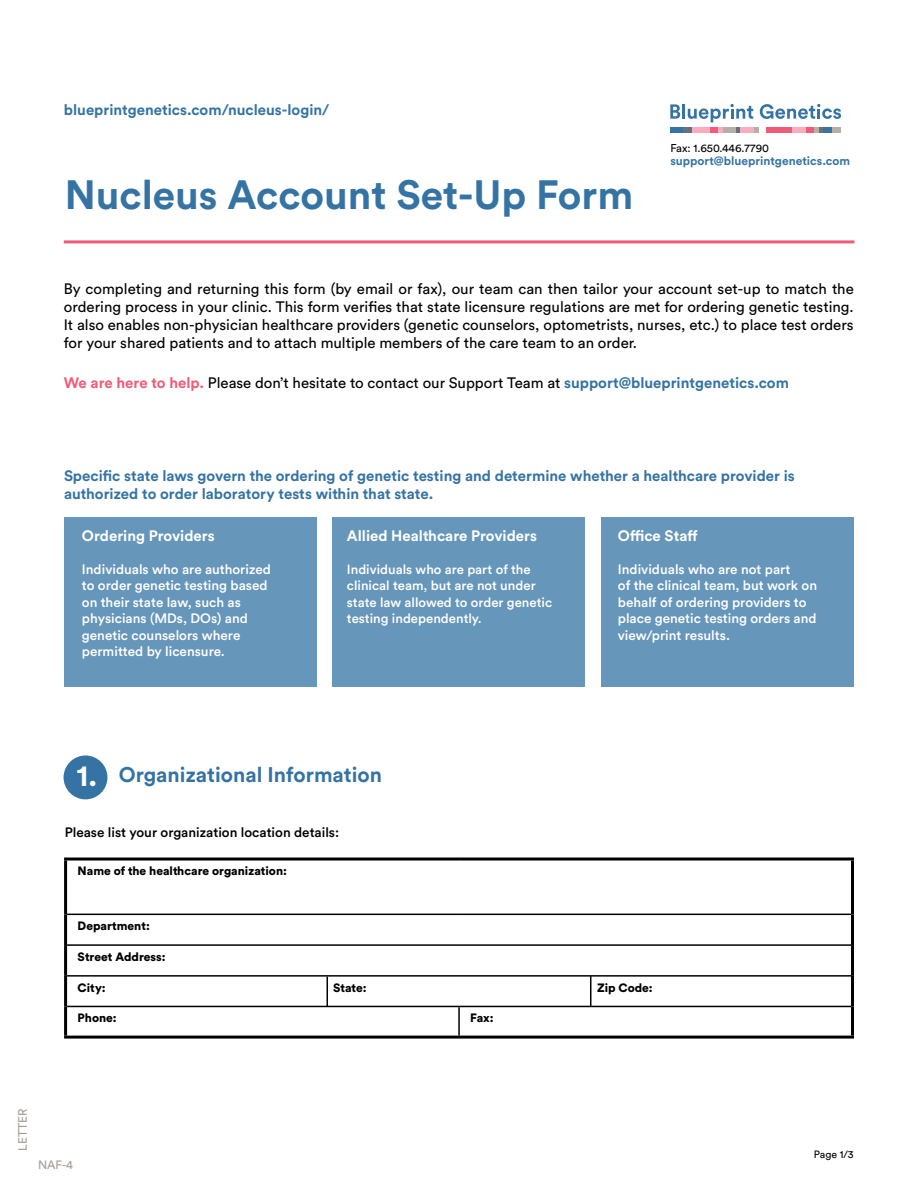
<style>
.page{position:relative;width:918px;height:1188px;background:#fff}
.page>*{position:absolute;margin:0;border:0;box-sizing:border-box;transform-origin:0 0}
.t1{font:700 40.5px "Circular Std";color:#3473a4}
.t2{font:700 21px "Circular Std";color:#3473a4}
.t3{font:15px/18px "Circular Std";color:#000;text-align:justify}
.t4{font:700 15px/18px "Circular Std";color:#3473a4}
.t5{font:700 15px "Circular Std";color:#fff}
.t6{font:500 13.5px/16.5px "Circular Std";color:#fff}
.t7{font:500 13.5px "Circular Std";color:#000}
.t8{font:500 13.2px/16.5px "Circular Std";color:#fff}
.t9{font:900 12px "Circular Std";color:#000}
.t10{font:700 12px "Circular Std";color:#3473a4}
.t11{font:12px "Circular Std";color:#a79c94}
.t12{font:11.25px "Circular Std";color:#000}
.t13{font:10.5px "Circular Std";color:#000}
.s1{font-weight:700;color:#f05b78}
.s2{font-weight:700;color:#3473a4}
.s3{font-size:30px;color:#fff}
</style>
<div class="page">
<svg style="left:670px;top:104px;width:10px;height:15px"></svg>
<hr style="left:682px;top:104px;width:3px;height:15px;background:#3473a4">
<svg style="left:688px;top:104px;width:65px;height:18px"></svg>
<svg style="left:760px;top:104px;width:81px;height:15px"></svg>
<div style="left:670px;top:128px;width:14px;height:5px;background:#3473a4"></div>
<div style="left:684px;top:128px;width:8px;height:5px;background:#67717e"></div>
<div style="left:692px;top:128px;width:18px;height:5px;background:#f7acbf"></div>
<div style="left:710px;top:128px;width:9px;height:5px;background:#f05b78"></div>
<svg style="left:719px;top:128px;width:4px;height:5px"></svg>
<div style="left:723px;top:128px;width:13px;height:5px;background:#b6aea7"></div>
<svg style="left:736px;top:128px;width:5px;height:5px"></svg>
<div style="left:741px;top:128px;width:13px;height:5px;background:#f7acbf"></div>
<svg style="left:754px;top:128px;width:4px;height:5px"></svg>
<div style="left:766px;top:128px;width:18px;height:5px;background:#f05b78"></div>
<div style="left:784px;top:128px;width:9px;height:5px;background:#f05b78"></div>
<div style="left:793px;top:128px;width:13px;height:5px;background:#f7acbf"></div>
<div style="left:806px;top:128px;width:9px;height:5px;background:#f05b78"></div>
<svg style="left:815px;top:128px;width:8px;height:5px"></svg>
<div style="left:823px;top:128px;width:9px;height:5px;background:#3473a4"></div>
<div style="left:832px;top:128px;width:9px;height:5px;background:#b6aea7"></div>
<hr style="left:64px;top:240px;width:790px;height:3px;background:#f05b78">
<div style="left:64px;top:755px;width:43px;height:44px;background:#3473a4;border-radius:50%"></div>
<hr style="left:64px;top:858px;width:395px;height:3px;background:#000">
<hr style="left:64px;top:861px;width:3px;height:53px;background:#000">
<hr style="left:459px;top:858px;width:395px;height:3px;background:#000">
<hr style="left:851px;top:861px;width:3px;height:53px;background:#000">
<hr style="left:64px;top:914px;width:3px;height:31px;background:#000">
<hr style="left:851px;top:914px;width:3px;height:31px;background:#000">
<hr style="left:64px;top:945px;width:3px;height:31px;background:#000">
<hr style="left:851px;top:945px;width:3px;height:31px;background:#000">
<hr style="left:64px;top:976px;width:3px;height:30px;background:#000">
<hr style="left:851px;top:976px;width:3px;height:30px;background:#000">
<hr style="left:64px;top:1006px;width:3px;height:30px;background:#000">
<hr style="left:851px;top:1006px;width:3px;height:30px;background:#000">
<hr style="left:64px;top:1036px;width:395px;height:3px;background:#000">
<hr style="left:459px;top:1036px;width:395px;height:3px;background:#000">
<hr style="left:67px;top:914px;width:392px;height:1px;background:#000">
<hr style="left:459px;top:914px;width:392px;height:1px;background:#000">
<hr style="left:67px;top:944px;width:392px;height:2px;background:#000">
<hr style="left:459px;top:944px;width:392px;height:2px;background:#000">
<hr style="left:67px;top:975px;width:392px;height:2px;background:#000">
<hr style="left:459px;top:975px;width:392px;height:2px;background:#000">
<hr style="left:67px;top:1006px;width:392px;height:1px;background:#000">
<hr style="left:459px;top:1006px;width:392px;height:1px;background:#000">
<hr style="left:458px;top:1007px;width:2px;height:29px;background:#000">
<div style="left:64px;top:517px;width:253px;height:169px;background:#6696ba"></div>
<div style="left:601px;top:517px;width:253px;height:169px;background:#6696ba"></div>
<div style="left:333px;top:517px;width:252px;height:169px;background:#6696ba"></div>
<svg style="left:327px;top:977px;width:1px;height:29px"></svg>
<hr style="left:590px;top:976px;width:1px;height:30px;background:#000">
<p class="t4" style="left:64px;top:100px;width:267px">blueprintgenetics.com/nucleus-login/</p>
<h1 class="t1" style="left:65px;top:169px;width:570px">Nucleus Account Set-Up Form</h1>
<p class="t12" style="left:670px;top:141px;width:100px">Fax: 1.650.446.7790</p>
<p class="t10" style="left:670px;top:153px;width:181px">support@blueprintgenetics.com</p>
<p class="t3" style="left:64px;top:280px;width:792px">By completing and returning this form (by email or fax), our team can then tailor your account set-up to match the ordering process in your clinic. This form verifies that state licensure regulations are met for ordering genetic testing.<br>It also enables non-physician healthcare providers (genetic counselors, optometrists, nurses, etc.) to place test orders for your shared patients and to attach multiple members of the care team to an order.</p>
<p class="t3" style="left:64px;top:373px;width:727px"><span class="s1">We are here to help.</span> Please don’t hesitate to contact our Support Team at <span class="s2">support@blueprintgenetics.com</span></p>
<p class="t4" style="left:64px;top:467px;width:732px">Specific state laws govern the ordering of genetic testing and determine whether a healthcare provider is authorized to order laboratory tests within that state.</p>
<p class="t5" style="left:82px;top:526px;width:134px">Ordering Providers</p>
<p class="t6" style="left:82px;top:560px;width:190px">Individuals who are authorized to order genetic testing based on their state law, such as physicians (MDs, DOs) and genetic counselors where permitted by licensure.</p>
<p class="t5" style="left:347px;top:526px;width:192px">Allied Healthcare Providers</p>
<p class="t8" style="left:347px;top:560px;width:207px">Individuals who are part of the clinical team, but are not under state law allowed to order genetic testing independently.</p>
<p class="t5" style="left:618px;top:526px;width:81px">Office Staff</p>
<p class="t6" style="left:618px;top:560px;width:201px">Individuals who are not part<br>of the clinical team, but work on behalf of ordering providers to place genetic testing orders and view/print results.</p>
<h2 class="t2" style="left:77px;top:761px;width:307px"><span class="s3">1.</span> Organizational Information</h2>
<p class="t7" style="left:65px;top:824px;width:276px">Please list your organization location details:</p>
<p class="t9" style="left:78px;top:863px;width:211px">Name of the healthcare organization:</p>
<p class="t9" style="left:78px;top:918px;width:74px">Department:</p>
<p class="t9" style="left:78px;top:949px;width:90px">Street Address:</p>
<p class="t9" style="left:78px;top:979px;width:30px">City:</p>
<p class="t9" style="left:333px;top:979px;width:35px">State:</p>
<p class="t9" style="left:597px;top:979px;width:57px">Zip Code:</p>
<p class="t9" style="left:78px;top:1010px;width:41px">Phone:</p>
<p class="t9" style="left:470px;top:1010px;width:25px">Fax:</p>
<p class="t11" style="left:15px;top:1151px;width:44px;rotate:-90deg">LETTER</p>
<p class="t11" style="left:38px;top:1158px;width:37px">NAF-4</p>
<p class="t13" style="left:814px;top:1148px;width:41px">Page 1/3</p>
</div>
